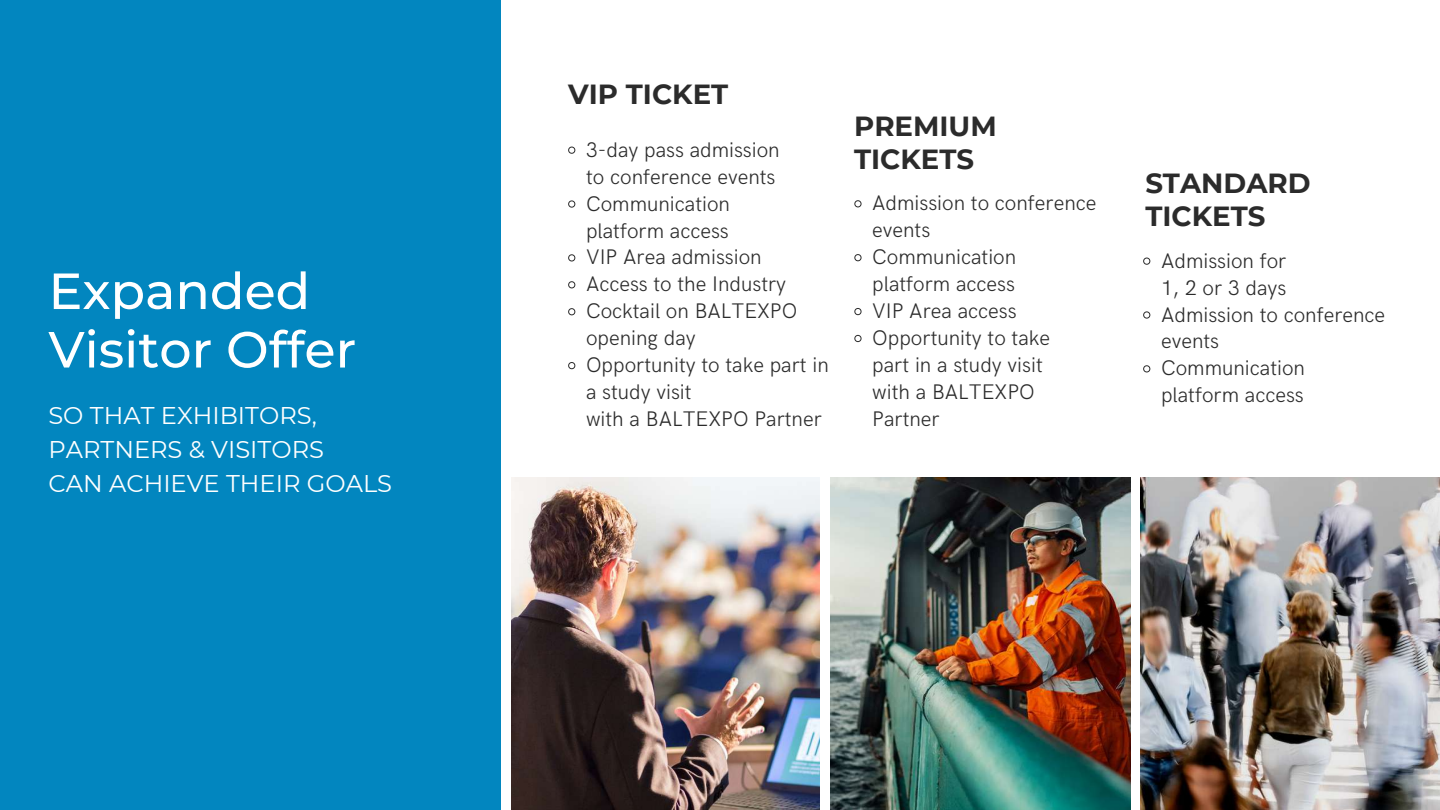
<style>
.page{position:relative;width:1440px;height:810px;background:#fff}
.page>*{position:absolute;margin:0;border:0;box-sizing:border-box;transform-origin:0 0}
.t1{font:500 50.7px/58.5px "Montserrat";color:#fff}
.t2{font:700 27.6px/33.1px "Montserrat";color:#2b2b2b}
.t3{font:24.2px/33.8px "Montserrat";color:#fff}
.t4{font:300 21.2px/26.9px "HK Grotesk";color:#2b2b2b}
</style>
<div class="page">
<div style="left:0;top:0;width:500px;height:810px;background:#0286bf"></div>
<img style="left:511px;top:477px;width:308px;height:333px">
<img style="left:830px;top:477px;width:300px;height:333px">
<img style="left:1141px;top:477px;width:299px;height:333px">
<svg style="left:568px;top:146px;width:8px;height:8px"></svg>
<svg style="left:568px;top:200px;width:8px;height:8px"></svg>
<svg style="left:568px;top:254px;width:8px;height:8px"></svg>
<svg style="left:568px;top:281px;width:8px;height:8px"></svg>
<svg style="left:568px;top:308px;width:8px;height:8px"></svg>
<svg style="left:568px;top:362px;width:8px;height:8px"></svg>
<svg style="left:854px;top:200px;width:8px;height:8px"></svg>
<svg style="left:854px;top:254px;width:8px;height:8px"></svg>
<svg style="left:854px;top:308px;width:8px;height:7px"></svg>
<svg style="left:854px;top:335px;width:8px;height:7px"></svg>
<svg style="left:1143px;top:257px;width:8px;height:8px"></svg>
<svg style="left:1143px;top:311px;width:8px;height:8px"></svg>
<svg style="left:1143px;top:365px;width:8px;height:8px"></svg>
<h1 class="t1" style="left:48px;top:262px;width:309px">Expanded<br>Visitor Offer</h1>
<p class="t3" style="left:48px;top:399px;width:345px">SO THAT EXHIBITORS,<br>PARTNERS &amp; VISITORS<br>CAN ACHIEVE THEIR GOALS</p>
<h2 class="t2" style="left:568px;top:77px;width:162px">VIP TICKET</h2>
<p class="t4" style="left:586px;top:137px;width:195px">3-day pass admission to conference events<br>Communication</p>
<p class="t4" style="left:586px;top:245px;width:244px">VIP Area admission<br>Access to the Industry<br>Cocktail on BALTEXPO opening day<br>Opportunity to take part in a study visit<br>with a BALTEXPO Partner</p>
<p class="t4" style="left:586px;top:218px;width:144px">platform access</p>
<h2 class="t2" style="left:854px;top:110px;width:144px">PREMIUM<br>TICKETS</h2>
<p class="t4" style="left:872px;top:191px;width:226px">Admission to conference events<br>Communication</p>
<p class="t4" style="left:872px;top:298px;width:179px">VIP Area access<br>Opportunity to take part in a study visit with a BALTEXPO<br>Partner</p>
<p class="t4" style="left:872px;top:271px;width:144px">platform access</p>
<h2 class="t2" style="left:1145px;top:166px;width:167px">STANDARD<br>TICKETS</h2>
<p class="t4" style="left:1161px;top:248px;width:127px">Admission for</p>
<p class="t4" style="left:1161px;top:302px;width:226px">Admission to conference events<br>Communication</p>
<p class="t4" style="left:1161px;top:275px;width:127px">1, 2 or 3 days</p>
<p class="t4" style="left:1161px;top:383px;width:144px">platform access</p>
</div>
